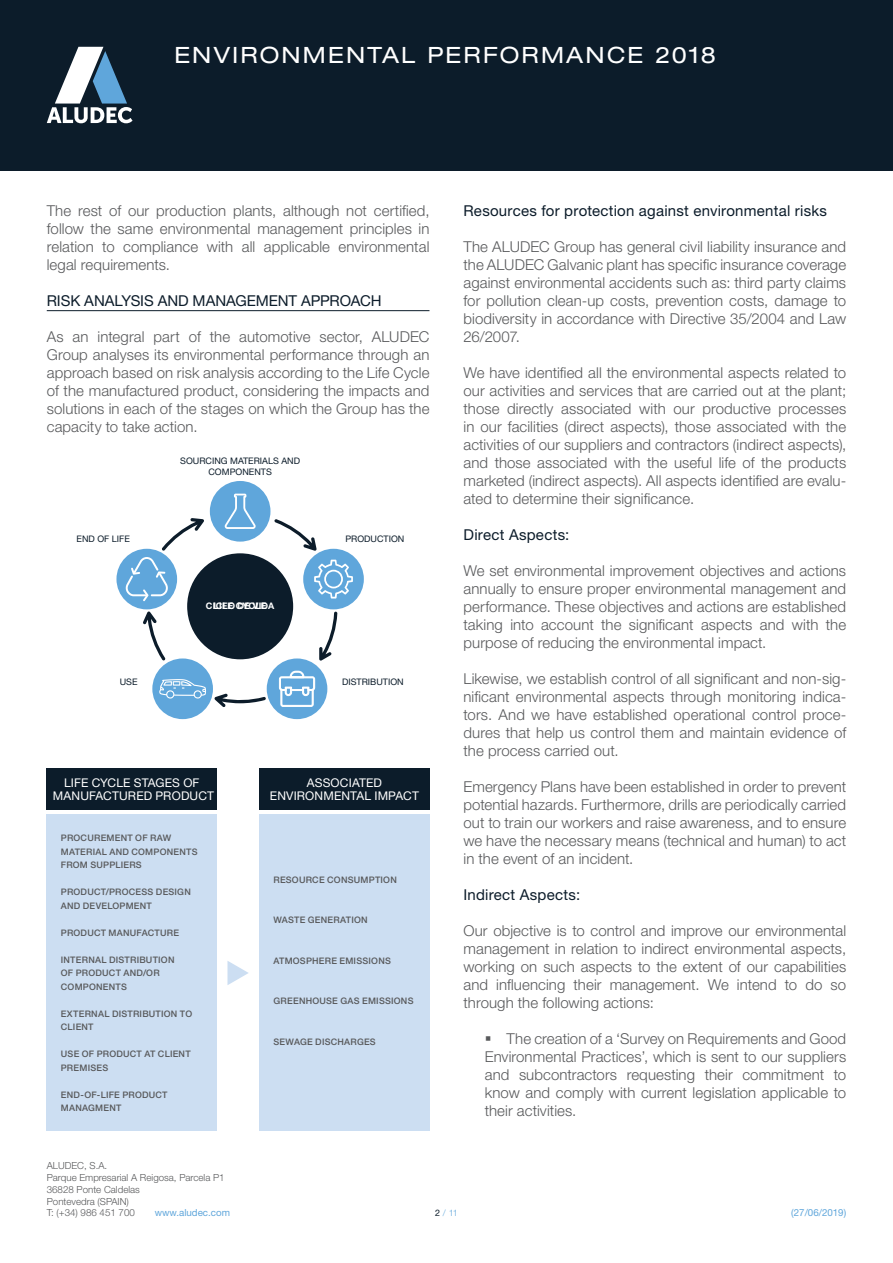
<style>
.page{position:relative;width:893px;height:1263px;background:#fff}
.page>*{position:absolute;margin:0;border:0;box-sizing:border-box;transform-origin:0 0}
.TÍTULO_DOC{font:expanded 22.5px "Helvetica Neue LT Std";letter-spacing:.1em;color:#fff}
.BodyCopy_GRIS_OSCURO{font:300 15px/18px "Helvetica Neue LT Std";letter-spacing:.005em;color:#58595b;text-align:justify}
.Títulos_3N__ES{font:15px "Helvetica Neue LT Std";letter-spacing:.015em;color:#0c1c2a}
.Títulos_2N_Body_Copy{font:15px "Helvetica Neue LT Std";letter-spacing:-.005em;color:#0c1c2a}
.t1{font:12px/13.5px "Helvetica Neue LT Std";letter-spacing:.01em;color:#fff;text-align:center}
.t2{font:300 9.75px/11.7px "Helvetica Neue LT Std";color:#58595b}
.t3{font:9.75px "Helvetica Neue LT Std";color:#5fa6db}
.t4{font:500 9px/13.5px "Helvetica Neue LT Std";letter-spacing:.025em;color:#58595b}
.t5{font:9px/10.5px "Helvetica Neue LT Std";color:#0c1c2a;text-align:center}
.t6{font:700 9px "Helvetica Neue LT Std";letter-spacing:.025em;color:#fff}
.t7{font:300 9px "Helvetica Neue LT Std";color:#5fa6db}
.s1{font-weight:400;color:#0c1c2a}
</style>
<div class="page">
<div style="left:0;top:0;width:893px;height:170px;background:#0c1c2a"></div>
<svg style="left:47px;top:47px;width:86px;height:76px"></svg>
<hr style="left:47px;top:310px;width:382px;height:1px;background:#0c1c2a">
<div style="left:47px;top:768px;width:170px;height:41px;background:#0c1c2a"></div>
<div style="left:259px;top:768px;width:170px;height:41px;background:#0c1c2a"></div>
<div style="left:47px;top:815px;width:170px;height:316px;background:#ccdef2"></div>
<div style="left:259px;top:815px;width:170px;height:316px;background:#ccdef2"></div>
<svg style="left:227px;top:961px;width:21px;height:24px"></svg>
<div style="left:152px;top:658px;width:61px;height:61px;background:#5fa6db;border-radius:50%"></div>
<svg style="left:159px;top:679px;width:47px;height:20px"></svg>
<div style="left:210px;top:481px;width:60px;height:61px;background:#5fa6db;border-radius:50%"></div>
<svg style="left:225px;top:494px;width:31px;height:35px"></svg>
<div style="left:187px;top:553px;width:106px;height:106px;background:#0c1c2a;border-radius:50%"></div>
<div style="left:303px;top:549px;width:61px;height:60px;background:#5fa6db;border-radius:50%"></div>
<svg style="left:314px;top:560px;width:39px;height:38px"></svg>
<div style="left:267px;top:658px;width:60px;height:61px;background:#5fa6db;border-radius:50%"></div>
<svg style="left:279px;top:671px;width:36px;height:36px"></svg>
<div style="left:116px;top:549px;width:61px;height:60px;background:#5fa6db;border-radius:50%"></div>
<svg style="left:125px;top:557px;width:43px;height:44px"></svg>
<svg style="left:162px;top:518px;width:42px;height:33px"></svg>
<svg style="left:274px;top:519px;width:43px;height:32px"></svg>
<svg style="left:319px;top:612px;width:18px;height:49px"></svg>
<svg style="left:215px;top:693px;width:51px;height:14px"></svg>
<svg style="left:143px;top:611px;width:22px;height:49px"></svg>
<p class="TÍTULO_DOC" style="left:174px;top:41px;width:543px">ENVIRONMENTAL PERFORMANCE 2018</p>
<p class="BodyCopy_GRIS_OSCURO" style="left:47px;top:201px;width:384px">The rest of our production plants, although not certified, follow the same environmental management principles in relation to compliance with all applicable environmental legal requirements.</p>
<p class="Títulos_2N_Body_Copy" style="left:47px;top:292px;width:336px">RISK ANALYSIS AND MANAGEMENT APPROACH</p>
<p class="BodyCopy_GRIS_OSCURO" style="left:47px;top:327px;width:384px">As an integral part of the automotive sector, ALUDEC Group analyses its environmental performance through an approach based on risk analysis according to the Life Cycle of the manufactured product, considering the impacts and solutions in each of the stages on which the Group has the capacity to take action.</p>
<p class="t5" style="left:180px;top:456px;width:121px">SOURCING MATERIALS AND<br>COMPONENTS</p>
<p class="t5" style="left:77px;top:533px;width:55px">END OF LIFE</p>
<p class="t5" style="left:345px;top:533px;width:61px">PRODUCTION</p>
<p class="t6" style="left:206px;top:600px;width:70px">CICLO DE VIDA</p>
<p class="t6" style="left:214px;top:600px;width:55px">LIFE CYCLE</p>
<p class="t5" style="left:120px;top:677px;width:19px">USE</p>
<p class="t5" style="left:342px;top:677px;width:63px">DISTRIBUTION</p>
<p class="t1" style="left:53px;top:775px;width:163px">LIFE CYCLE STAGES OF<br>MANUFACTURED PRODUCT</p>
<p class="t1" style="left:270px;top:775px;width:150px">ASSOCIATED<br>ENVIRONMENTAL IMPACT</p>
<p class="t4" style="left:61px;top:831px;width:138px">PROCUREMENT OF RAW<br>MATERIAL AND COMPONENTS<br>FROM SUPPLIERS</p>
<p class="t4" style="left:61px;top:885px;width:131px">PRODUCT/PROCESS DESIGN<br>AND DEVELOPMENT</p>
<p class="t4" style="left:61px;top:926px;width:120px">PRODUCT MANUFACTURE</p>
<p class="t4" style="left:61px;top:953px;width:115px">INTERNAL DISTRIBUTION<br>OF PRODUCT AND/OR<br>COMPONENTS</p>
<p class="t4" style="left:61px;top:1007px;width:133px">EXTERNAL DISTRIBUTION TO<br>CLIENT</p>
<p class="t4" style="left:61px;top:1047px;width:131px">USE OF PRODUCT AT CLIENT<br>PREMISES</p>
<p class="t4" style="left:61px;top:1088px;width:108px">END-OF-LIFE PRODUCT<br>MANAGMENT</p>
<p class="t4" style="left:273px;top:873px;width:125px">RESOURCE CONSUMPTION</p>
<p class="t4" style="left:273px;top:913px;width:96px">WASTE GENERATION</p>
<p class="t4" style="left:273px;top:954px;width:119px">ATMOSPHERE EMISSIONS</p>
<p class="t4" style="left:273px;top:994px;width:142px">GREENHOUSE GAS EMISSIONS</p>
<p class="t4" style="left:273px;top:1035px;width:104px">SEWAGE DISCHARGES</p>
<p class="Títulos_3N__ES" style="left:463px;top:202px;width:365px">Resources for protection against environmental risks</p>
<p class="BodyCopy_GRIS_OSCURO" style="left:463px;top:237px;width:384px">The ALUDEC Group has general civil liability insurance and the ALUDEC Galvanic plant has specific insurance coverage against environmental accidents such as: third party claims for pollution clean-up costs, prevention costs, damage to biodiversity in accordance with Directive 35/2004 and Law 26/2007.</p>
<p class="BodyCopy_GRIS_OSCURO" style="left:463px;top:363px;width:384px">We have identified all the environmental aspects related to our activities and services that are carried out at the plant; those directly associated with our productive processes in our facilities (direct aspects), those associated with the activities of our suppliers and contractors (indirect aspects), and those associated with the useful life of the products marketed (indirect aspects). All aspects identified are evalu&shy;ated to determine their significance.</p>
<p class="Títulos_3N__ES" style="left:463px;top:526px;width:107px">Direct Aspects:</p>
<p class="BodyCopy_GRIS_OSCURO" style="left:463px;top:561px;width:384px">We set environmental improvement objectives and actions annually to ensure proper environmental management and performance. These objectives and actions are established taking into account the significant aspects and with the purpose of reducing the environmental impact.</p>
<p class="BodyCopy_GRIS_OSCURO" style="left:463px;top:669px;width:384px">Likewise, we establish control of all significant and non-sig&shy;nificant environmental aspects through monitoring indica&shy;tors. And we have established operational control proce&shy;dures that help us control them and maintain evidence of the process carried out.</p>
<p class="BodyCopy_GRIS_OSCURO" style="left:463px;top:777px;width:384px">Emergency Plans have been established in order to prevent potential hazards. Furthermore, drills are periodically carried out to train our workers and raise awareness, and to ensure we have the necessary means (technical and human) to act in the event of an incident.</p>
<p class="Títulos_3N__ES" style="left:463px;top:886px;width:118px">Indirect Aspects:</p>
<p class="BodyCopy_GRIS_OSCURO" style="left:463px;top:921px;width:384px">Our objective is to control and improve our environmental management in relation to indirect environmental aspects, working on such aspects to the extent of our capabilities and influencing their management. We intend to do so through the following actions:</p>
<p class="BodyCopy_GRIS_OSCURO" style="left:485px;top:1029px;width:363px;text-indent:22px">The creation of a ‘Survey on Requirements and Good Environmental Practices’, which is sent to our suppliers and subcontractors requesting their commitment to know and comply with current legislation applicable to their activities.</p>
<p class="t2" style="left:47px;top:1160px;width:179px">ALUDEC, S.A.<br>Parque Empresarial A Reigosa, Parcela P1<br>36828 Ponte Caldelas<br>Pontevedra (SPAIN)<br>T: (+34) 986 451 700</p>
<p class="t3" style="left:155px;top:1207px;width:77px">www.aludec.com</p>
<p class="t7" style="left:435px;top:1207px;width:24px"><span class="s1">2</span> / 11</p>
<p class="t3" style="left:791px;top:1207px;width:56px">(27/06/2019)</p>
</div>
